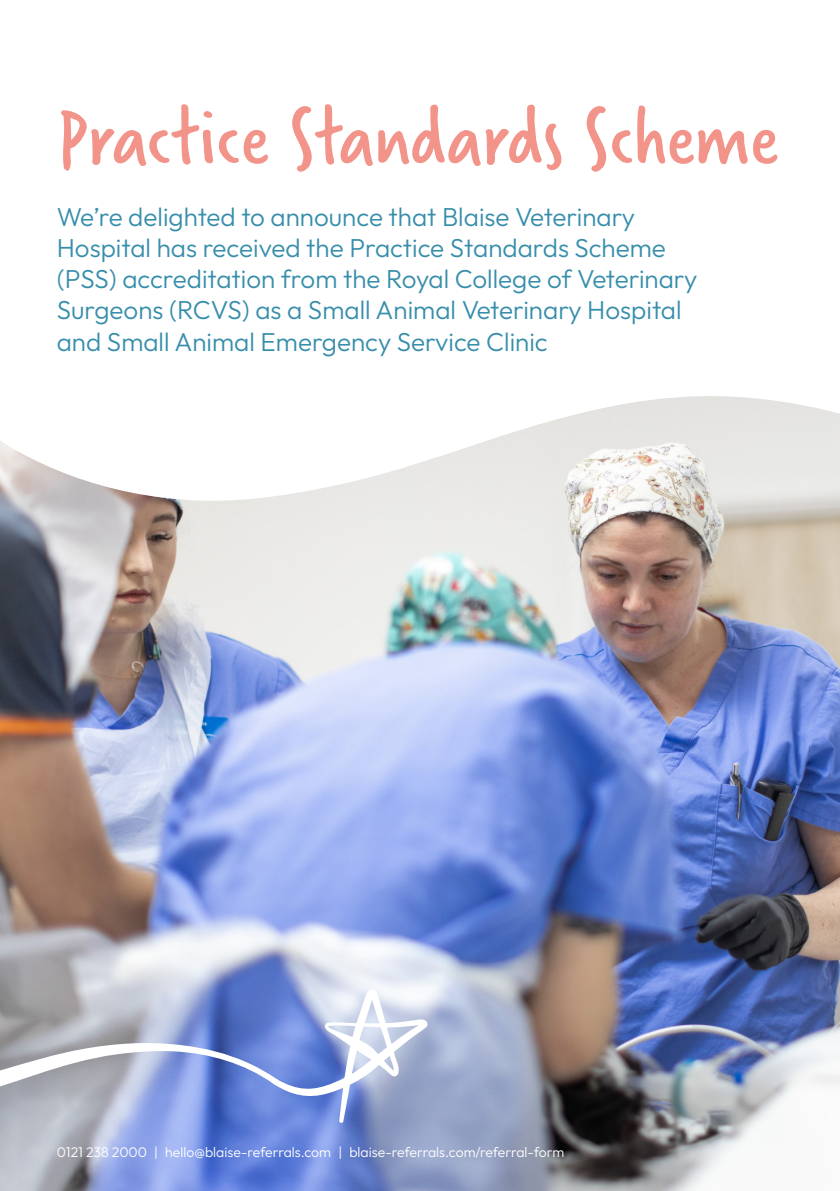
<style>
.page{position:relative;width:840px;height:1191px;background:#fff}
.page>*{position:absolute;margin:0;border:0;box-sizing:border-box;transform-origin:0 0}
.t1{font:86.6px "Verveine";color:#f2948a}
.t2{font:100 26px/31.2px "Outfit";color:#378eab}
.t3{font:100 14px "Outfit";color:#fff}
</style>
<div class="page">
<img style="left:0;top:502px;width:838px;height:689px">
<svg style="left:0;top:482px;width:839px;height:20px;fill:#eae9e7"></svg>
<svg style="left:0;top:396px;width:839px;height:86px"></svg>
<svg style="left:0;top:989px;width:427px;height:134px;background:#9eabd0"></svg>
<h1 class="t1" style="left:57px;top:78px;width:722px">Practice Standards Scheme</h1>
<p class="t2" style="left:57px;top:201px;width:641px">We’re delighted to announce that Blaise Veterinary Hospital has received the Practice Standards Scheme (PSS) accreditation from the Royal College of Veterinary Surgeons (RCVS) as a Small Animal Veterinary Hospital and Small Animal Emergency Service Clinic</p>
<p class="t3" style="left:57px;top:1144px;width:508px">0121 238 2000 | hello@blaise-referrals.com | blaise-referrals.com/referral-form</p>
</div>
